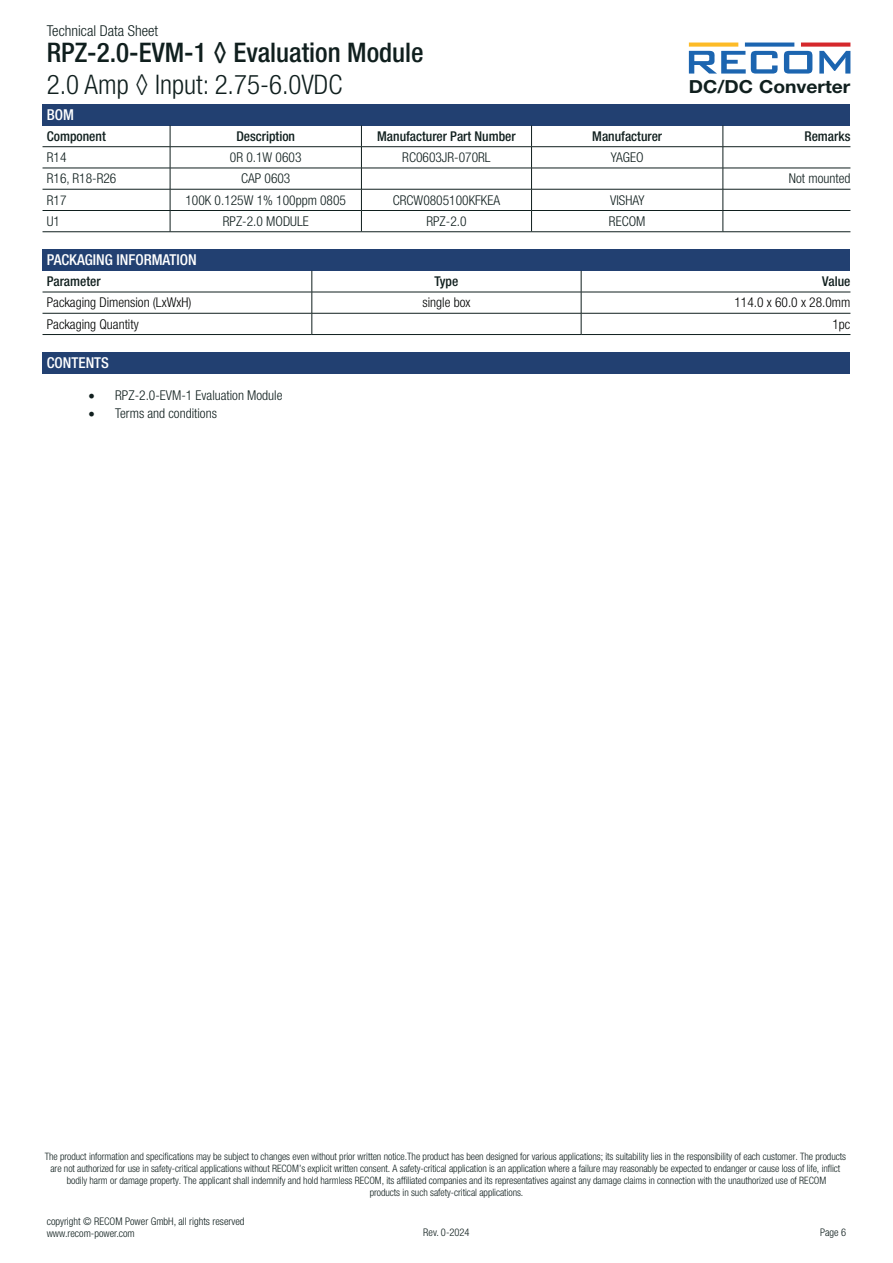
<style>
.page{position:relative;width:893px;height:1263px;background:#fff}
.page>*{position:absolute;margin:0;border:0;box-sizing:border-box;transform-origin:0 0}
.t1{font:500 condensed 27px "Helvetica Neue LT Std";color:#101f1e}
.t2{font:300 condensed 27px "Helvetica Neue LT Std";color:#101f1e}
.t3{font:700 18px "Helvetica Neue LT Std";color:#101f1e;scale:1.07 1}
.t4{font:500 condensed 15px "Helvetica Neue LT Std";color:#fff}
.t5{font:300 condensed 15px "Helvetica Neue LT Std";color:#101f1e}
.t6{font:300 condensed 13.5px "Helvetica Neue LT Std";color:#101f1e}
.t7{font:500 condensed 13.5px "Helvetica Neue LT Std";color:#101f1e}
.t8{font:300 condensed 13.5px "Helvetica Neue LT Std";color:#000201}
.t9{font:300 condensed 10.5px/11.2px "Helvetica Neue LT Std";color:#101f1e}
.t10{font:300 condensed 10.2px/12.3px "Helvetica Neue LT Std";letter-spacing:-.005em;color:#11201f;text-align:center}
.s1{font-family:"Minion Pro";font-weight:400;font-stretch:normal;font-size:18px}
</style>
<div class="page">
<svg style="left:689px;top:43px;width:49px;height:4px"></svg>
<svg style="left:745px;top:43px;width:49px;height:4px"></svg>
<svg style="left:801px;top:43px;width:49px;height:4px"></svg>
<svg style="left:689px;top:51px;width:89px;height:23px"></svg>
<svg style="left:784px;top:51px;width:28px;height:23px"></svg>
<svg style="left:819px;top:51px;width:31px;height:23px"></svg>
<div style="left:43px;top:249px;width:807px;height:22px;background:#224071"></div>
<hr style="left:43px;top:292px;width:269px;height:1px;background:#101f1e">
<hr style="left:312px;top:292px;width:269px;height:1px;background:#101f1e">
<hr style="left:581px;top:292px;width:269px;height:1px;background:#101f1e">
<hr style="left:43px;top:313px;width:269px;height:1px;background:#101f1e">
<hr style="left:43px;top:334px;width:269px;height:1px;background:#101f1e">
<svg style="left:312px;top:271px;width:1px;height:63px"></svg>
<svg style="left:581px;top:271px;width:1px;height:63px"></svg>
<hr style="left:312px;top:313px;width:269px;height:1px;background:#101f1e">
<hr style="left:581px;top:313px;width:269px;height:1px;background:#101f1e">
<hr style="left:312px;top:334px;width:269px;height:1px;background:#101f1e">
<hr style="left:581px;top:334px;width:269px;height:1px;background:#101f1e">
<div style="left:43px;top:352px;width:807px;height:22px;background:#224071"></div>
<div style="left:43px;top:104px;width:807px;height:21px;background:#224071"></div>
<hr style="left:43px;top:146px;width:127px;height:1px;background:#101f1e">
<hr style="left:170px;top:146px;width:191px;height:1px;background:#101f1e">
<hr style="left:361px;top:146px;width:170px;height:1px;background:#101f1e">
<hr style="left:531px;top:146px;width:192px;height:1px;background:#101f1e">
<hr style="left:723px;top:146px;width:127px;height:1px;background:#101f1e">
<hr style="left:43px;top:168px;width:127px;height:1px;background:#101f1e">
<hr style="left:170px;top:168px;width:191px;height:1px;background:#101f1e">
<hr style="left:361px;top:168px;width:170px;height:1px;background:#101f1e">
<hr style="left:531px;top:168px;width:192px;height:1px;background:#101f1e">
<hr style="left:723px;top:168px;width:127px;height:1px;background:#101f1e">
<svg style="left:170px;top:125px;width:1px;height:106px"></svg>
<svg style="left:361px;top:125px;width:1px;height:106px"></svg>
<svg style="left:531px;top:125px;width:1px;height:106px"></svg>
<svg style="left:723px;top:125px;width:1px;height:106px"></svg>
<hr style="left:170px;top:189px;width:191px;height:1px;background:#101f1e">
<hr style="left:361px;top:189px;width:170px;height:1px;background:#101f1e">
<hr style="left:531px;top:189px;width:192px;height:1px;background:#101f1e">
<hr style="left:170px;top:210px;width:191px;height:1px;background:#101f1e">
<hr style="left:361px;top:210px;width:170px;height:1px;background:#101f1e">
<hr style="left:531px;top:210px;width:192px;height:1px;background:#101f1e">
<hr style="left:170px;top:231px;width:191px;height:1px;background:#101f1e">
<hr style="left:361px;top:231px;width:170px;height:1px;background:#101f1e">
<hr style="left:531px;top:231px;width:192px;height:1px;background:#101f1e">
<hr style="left:43px;top:189px;width:127px;height:1px;background:#101f1e">
<hr style="left:43px;top:210px;width:127px;height:1px;background:#101f1e">
<hr style="left:43px;top:231px;width:127px;height:1px;background:#101f1e">
<hr style="left:723px;top:189px;width:127px;height:1px;background:#101f1e">
<hr style="left:723px;top:210px;width:127px;height:1px;background:#101f1e">
<hr style="left:723px;top:231px;width:127px;height:1px;background:#101f1e">
<h3 class="t5" style="left:47px;top:22px;width:113px">Technical Data Sheet</h3>
<h1 class="t1" style="left:47px;top:36px;width:378px">RPZ-2.0-EVM-1 ◊ Evaluation Module</h1>
<h1 class="t2" style="left:47px;top:69px;width:297px">2.0 Amp ◊ Input: 2.75-6.0VDC</h1>
<h2 class="t3" style="left:689px;top:75px;width:153px">DC/DC Converter</h2>
<h3 class="t4" style="left:47px;top:106px;width:29px">BOM</h3>
<h3 class="t7" style="left:47px;top:128px;width:60px">Component</h3>
<h3 class="t7" style="left:236px;top:128px;width:60px">Description</h3>
<h3 class="t7" style="left:377px;top:128px;width:140px">Manufacturer Part Number</h3>
<h3 class="t7" style="left:592px;top:128px;width:71px">Manufacturer</h3>
<h3 class="t7" style="left:804px;top:128px;width:47px">Remarks</h3>
<h3 class="t6" style="left:47px;top:150px;width:21px">R14</h3>
<h3 class="t6" style="left:230px;top:150px;width:73px">0R 0.1W 0603</h3>
<h3 class="t6" style="left:402px;top:150px;width:90px">RC0603JR-070RL</h3>
<h3 class="t6" style="left:611px;top:150px;width:34px">YAGEO</h3>
<h3 class="t6" style="left:47px;top:171px;width:71px">R16, R18-R26</h3>
<h3 class="t6" style="left:241px;top:171px;width:51px">CAP 0603</h3>
<h3 class="t6" style="left:789px;top:171px;width:63px">Not mounted</h3>
<h3 class="t6" style="left:47px;top:192px;width:21px">R17</h3>
<h3 class="t6" style="left:185px;top:192px;width:162px">100K 0.125W 1% 100ppm 0805</h3>
<h3 class="t6" style="left:393px;top:192px;width:109px">CRCW0805100KFKEA</h3>
<h3 class="t6" style="left:610px;top:192px;width:36px">VISHAY</h3>
<h3 class="t6" style="left:47px;top:213px;width:15px">U1</h3>
<h3 class="t6" style="left:223px;top:213px;width:87px">RPZ-2.0 MODULE</h3>
<h3 class="t6" style="left:426px;top:213px;width:42px">RPZ-2.0</h3>
<h3 class="t6" style="left:609px;top:213px;width:38px">RECOM</h3>
<h3 class="t4" style="left:47px;top:251px;width:152px">PACKAGING INFORMATION</h3>
<h3 class="t7" style="left:47px;top:273px;width:55px">Parameter</h3>
<h3 class="t7" style="left:435px;top:273px;width:25px">Type</h3>
<h3 class="t7" style="left:822px;top:273px;width:30px">Value</h3>
<h3 class="t8" style="left:47px;top:295px;width:146px">Packaging Dimension (LxWxH)</h3>
<h3 class="t8" style="left:422px;top:295px;width:49px">single box</h3>
<h3 class="t8" style="left:734px;top:295px;width:117px">114.0 x 60.0 x 28.0mm</h3>
<h3 class="t8" style="left:47px;top:316px;width:93px">Packaging Quantity</h3>
<h3 class="t8" style="left:832px;top:316px;width:19px">1pc</h3>
<h3 class="t4" style="left:47px;top:354px;width:64px">CONTENTS</h3>
<h3 class="t6" style="left:88px;top:388px;width:196px"><span class="s1">•</span> RPZ-2.0-EVM-1 Evaluation Module</h3>
<h3 class="t6" style="left:88px;top:406px;width:130px"><span class="s1">•</span> Terms and conditions</h3>
<p class="t10" style="left:45px;top:1150px;width:803px">The product information and specifications may be subject to changes even without prior written notice.The product has been designed for various applications; its suitability lies in the responsibility of each customer. The products are not authorized for use in safety-critical applications without RECOM’s explicit written consent. A safety-critical application is an application where a failure may reasonably be expected to endanger or cause loss of life, inflict bodily harm or damage property. The applicant shall indemnify and hold harmless RECOM, its affiliated companies and its representatives against any damage claims in connection with the unauthorized use of RECOM<br>products in such safety-critical applications.</p>
<p class="t9" style="left:47px;top:1216px;width:199px">copyright © RECOM Power GmbH, all rights reserved www.recom-power.com</p>
<p class="t9" style="left:423px;top:1226px;width:48px">Rev. 0-2024</p>
<p class="t9" style="left:820px;top:1226px;width:28px">Page 6</p>
</div>
